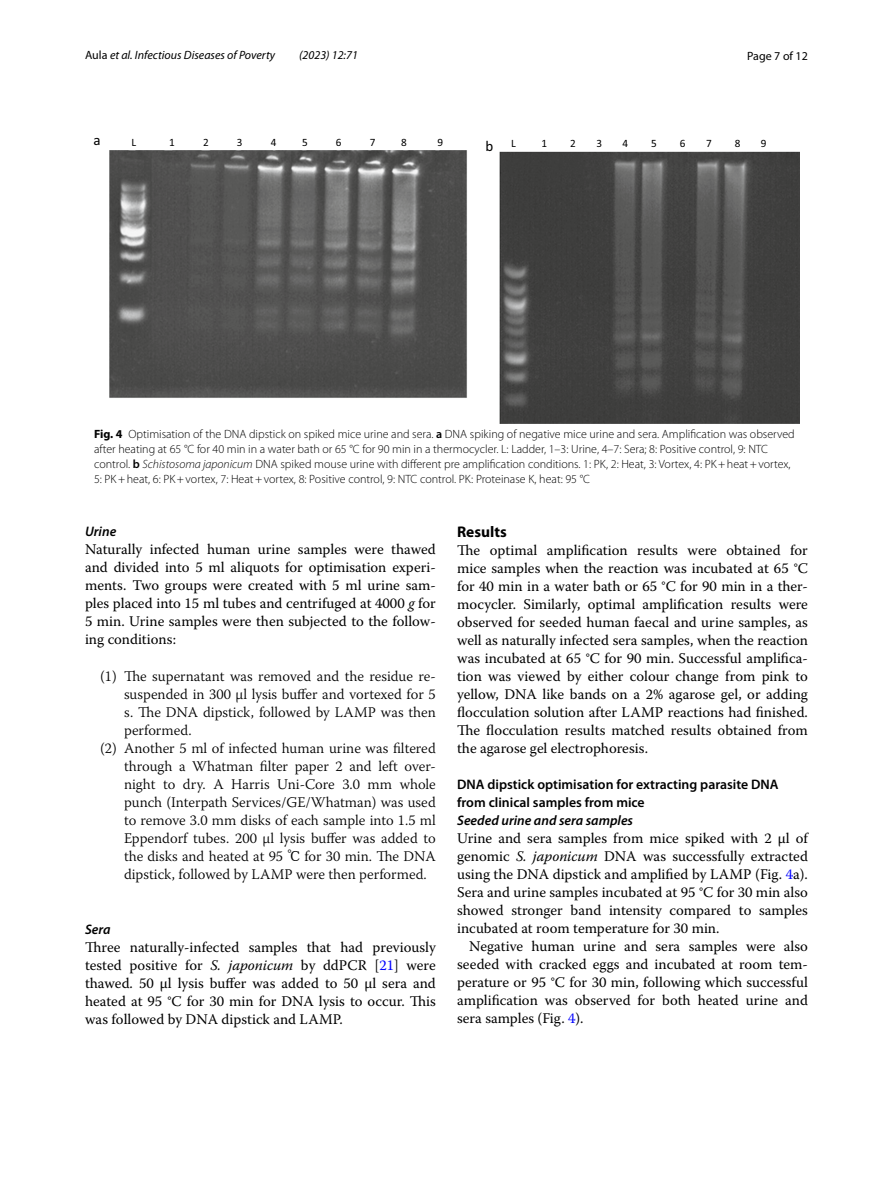
<style>
.page{position:relative;width:893px;height:1187px;background:#fff}
.page>*{position:absolute;margin:0;border:0;box-sizing:border-box;transform-origin:0 0}
.t1{font:700 15.45px "Myriad Pro";color:#000}
.t2{font:15px "Calibri 3";color:#000}
.t3{font:14.7px/18px "Warnock Pro";color:#000;text-align:justify}
.t4{font:300 14.7px "Warnock Pro";color:#000}
.t5{font:600 13.8px/18px "Myriad Pro";color:#000}
.t6{font:italic 600 13.8px "Myriad Pro";color:#000}
.t7{font:300 12px/15px "Myriad Pro";color:#000}
.t8{font:italic 12px "Myriad Pro";color:#000}
.t9{font:12px "Myriad Pro";color:#000}
.t10{font:11.25px "Calibri 3";color:#000}
.s1{font-style:normal}
.s2{font-weight:700}
.s3{font-weight:600}
.s4{font-style:italic}
.s5{font-family:"Code 2000";font-weight:400}
.s6{color:#00f}
</style>
<div class="page">
<img style="left:109px;top:150px;width:690px;height:273px">
<p class="t8" style="left:85px;top:48px;width:192px"><span class="s1">Aula</span> et al. Infectious Diseases of Poverty</p>
<p class="t8" style="left:299px;top:48px;width:60px">(2023) 12:71</p>
<p class="t9" style="left:747px;top:48px;width:62px">Page 7 of 12</p>
<p class="t2" style="left:94px;top:130px;width:9px">a</p>
<p class="t10" style="left:131px;top:134px;width:6px">L</p>
<p class="t10" style="left:169px;top:134px;width:7px">1</p>
<p class="t10" style="left:203px;top:134px;width:7px">2</p>
<p class="t10" style="left:237px;top:134px;width:7px">3</p>
<p class="t10" style="left:271px;top:134px;width:7px">4</p>
<p class="t10" style="left:302px;top:134px;width:7px">5</p>
<p class="t10" style="left:336px;top:134px;width:7px">6</p>
<p class="t10" style="left:370px;top:134px;width:7px">7</p>
<p class="t10" style="left:401px;top:134px;width:7px">8</p>
<p class="t10" style="left:437px;top:134px;width:7px">9</p>
<p class="t2" style="left:485px;top:135px;width:32px">b <sup>L</sup></p>
<p class="t10" style="left:541px;top:136px;width:7px">1</p>
<p class="t10" style="left:570px;top:136px;width:7px">2</p>
<p class="t10" style="left:596px;top:136px;width:7px">3</p>
<p class="t10" style="left:622px;top:136px;width:7px">4</p>
<p class="t10" style="left:651px;top:136px;width:7px">5</p>
<p class="t10" style="left:680px;top:136px;width:7px">6</p>
<p class="t10" style="left:706px;top:136px;width:7px">7</p>
<p class="t10" style="left:735px;top:136px;width:7px">8</p>
<p class="t10" style="left:761px;top:136px;width:7px">9</p>
<p class="t7" style="left:94px;top:427px;width:702px"><span class="s2">Fig. 4</span> Optimisation of the DNA dipstick on spiked mice urine and sera. <span class="s3">a</span> DNA spiking of negative mice urine and sera. Amplification was observed after heating at 65 °C for 40 min in a water bath or 65 °C for 90 min in a thermocycler. L: Ladder, 1–3: Urine, 4–7: Sera; 8: Positive control, 9: NTC control. <span class="s3">b</span> <span class="s4">Schistosoma japonicum</span> DNA spiked mouse urine with different pre amplification conditions. 1: PK, 2: Heat, 3: Vortex, 4: PK+heat+vortex, 5: PK+heat, 6: PK+vortex, 7: Heat+vortex, 8: Positive control, 9: NTC control. PK: Proteinase K, heat: 95 °C</p>
<p class="t6" style="left:85px;top:522px;width:33px">Urine</p>
<p class="t3" style="left:85px;top:540px;width:352px">Naturally infected human urine samples were thawed and divided into 5 ml aliquots for optimisation experi&shy;ments. Two groups were created with 5 ml urine sam&shy;ples placed into 15 ml tubes and centrifuged at 4000 <span class="s4">g</span> for 5 min. Urine samples were then subjected to the follow&shy;ing conditions:</p>
<p class="t4" style="left:100px;top:667px;width:337px">(1) The supernatant was removed and the residue re-</p>
<p class="t4" style="left:124px;top:685px;width:313px">suspended in 300 µl lysis buffer and vortexed for 5</p>
<p class="t4" style="left:124px;top:703px;width:313px">s. The DNA dipstick, followed by LAMP was then</p>
<p class="t4" style="left:124px;top:721px;width:69px">performed.</p>
<p class="t4" style="left:100px;top:739px;width:337px">(2) Another 5 ml of infected human urine was filtered</p>
<p class="t4" style="left:124px;top:757px;width:313px">through a Whatman filter paper 2 and left over-</p>
<p class="t4" style="left:124px;top:775px;width:313px">night to dry. A Harris Uni-Core 3.0 mm whole</p>
<p class="t4" style="left:124px;top:793px;width:313px">punch (Interpath Services/GE/Whatman) was used</p>
<p class="t4" style="left:124px;top:811px;width:313px">to remove 3.0 mm disks of each sample into 1.5 ml</p>
<p class="t4" style="left:124px;top:829px;width:313px">Eppendorf tubes. 200 µl lysis buffer was added to</p>
<p class="t4" style="left:124px;top:847px;width:313px">the disks and heated at 95 <span class="s5">℃</span> for 30 min. The DNA</p>
<p class="t4" style="left:124px;top:865px;width:304px">dipstick, followed by LAMP were then performed.</p>
<p class="t6" style="left:85px;top:920px;width:27px">Sera</p>
<p class="t3" style="left:85px;top:937px;width:352px">Three naturally-infected samples that had previously tested positive for <span class="s4">S. japonicum</span> by ddPCR [<span class="s6">21</span>] were thawed. 50 µl lysis buffer was added to 50 µl sera and heated at 95 °C for 30 min for DNA lysis to occur. This was followed by DNA dipstick and LAMP.</p>
<p class="t1" style="left:457px;top:522px;width:51px">Results</p>
<p class="t3" style="left:457px;top:541px;width:352px">The optimal amplification results were obtained for mice samples when the reaction was incubated at 65 °C for 40 min in a water bath or 65 °C for 90 min in a ther&shy;mocycler. Similarly, optimal amplification results were observed for seeded human faecal and urine samples, as well as naturally infected sera samples, when the reaction was incubated at 65 °C for 90 min. Successful amplifica&shy;tion was viewed by either colour change from pink to yellow, DNA like bands on a 2% agarose gel, or adding flocculation solution after LAMP reactions had finished.<br>The flocculation results matched results obtained from the agarose gel electrophoresis.</p>
<p class="t5" style="left:457px;top:775px;width:323px">DNA dipstick optimisation for extracting parasite DNA from clinical samples from mice</p>
<p class="t6" style="left:457px;top:811px;width:177px">Seeded urine and sera samples</p>
<p class="t3" style="left:457px;top:829px;width:352px">Urine and sera samples from mice spiked with 2 μl of genomic <span class="s4">S. japonicum</span> DNA was successfully extracted using the DNA dipstick and amplified by LAMP (Fig. <span class="s6">4</span>a).<br>Sera and urine samples incubated at 95 °C for 30 min also showed stronger band intensity compared to samples incubated at room temperature for 30 min.</p>
<p class="t3" style="left:457px;top:937px;width:352px;text-indent:12px">Negative human urine and sera samples were also seeded with cracked eggs and incubated at room tem&shy;perature or 95 °C for 30 min, following which successful amplification was observed for both heated urine and sera samples (Fig. <span class="s6">4</span>).</p>
</div>
